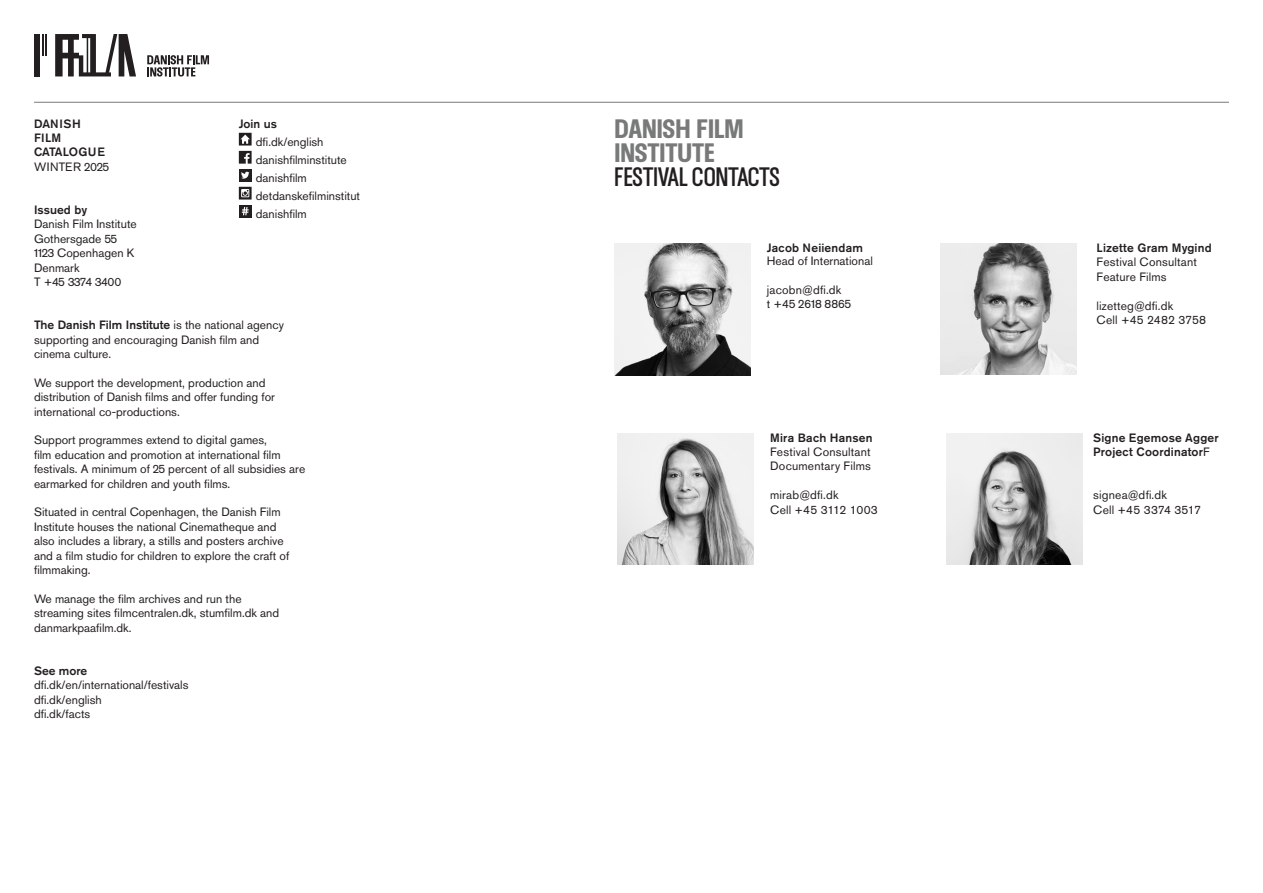
<style>
.page{position:relative;width:1263px;height:893px;background:#fff}
.page>*{position:absolute;margin:0;border:0;box-sizing:border-box;transform-origin:0 0}
.t1{font:700 27px "Hollton";color:#777a79}
.t2{font:27px "Hollton";letter-spacing:-.005em;color:#231f20}
.PETIT_NO_INDENT{font:12px/14.4px "Akzidenz Grotesk Pro";color:#231f20}
.t3{font:500 12px "Akzidenz Grotesk Pro";letter-spacing:.015em;color:#231f20}
.PETIT_NO_INDENT-2{font:12px "Akzidenz Grotesk Pro";letter-spacing:.045em;color:#231f20}
.s1{font-weight:400}
</style>
<div class="page">
<hr style="left:34px;top:102px;width:1195px;height:1px;background:#777a79">
<img style="left:618px;top:433px;width:136px;height:132px">
<img style="left:614px;top:243px;width:136px;height:132px">
<svg style="left:239px;top:133px;width:13px;height:31px"></svg>
<div style="left:239px;top:169px;width:13px;height:13px;background:#231f20"></div>
<svg style="left:241px;top:172px;width:8px;height:7px"></svg>
<svg style="left:239px;top:187px;width:13px;height:13px"></svg>
<div style="left:239px;top:205px;width:13px;height:13px;background:#231f20"></div>
<svg style="left:242px;top:207px;width:7px;height:8px"></svg>
<div style="left:34px;top:34px;width:6px;height:42px;background:#231f20"></div>
<svg style="left:42px;top:34px;width:1px;height:21px"></svg>
<hr style="left:45px;top:34px;width:2px;height:21px;background:#231f20">
<svg style="left:55px;top:34px;width:81px;height:42px"></svg>
<svg style="left:147px;top:55px;width:62px;height:22px"></svg>
<img style="left:941px;top:243px;width:136px;height:132px">
<img style="left:947px;top:433px;width:136px;height:132px">
<p class="t3" style="left:34px;top:116px;width:48px">DANISH</p>
<p class="t3" style="left:34px;top:130px;width:29px">FILM</p>
<p class="t3" style="left:34px;top:144px;width:72px">CATALOGUE</p>
<p class="PETIT_NO_INDENT" style="left:34px;top:159px;width:76px">WINTER 2025</p>
<p class="t3" style="left:34px;top:202px;width:55px">Issued by</p>
<p class="PETIT_NO_INDENT" style="left:34px;top:217px;width:104px">Danish Film Institute</p>
<p class="PETIT_NO_INDENT" style="left:34px;top:231px;width:84px">Gothersgade 55</p>
<p class="PETIT_NO_INDENT" style="left:34px;top:246px;width:102px">1123 Copenhagen K</p>
<p class="PETIT_NO_INDENT" style="left:34px;top:260px;width:47px">Denmark</p>
<p class="PETIT_NO_INDENT" style="left:34px;top:274px;width:89px">T +45 3374 3400</p>
<p class="t3" style="left:34px;top:317px;width:251px">The Danish Film Institute <span class="s1">is the national agency</span></p>
<p class="PETIT_NO_INDENT" style="left:34px;top:332px;width:227px">supporting and encouraging Danish film and</p>
<p class="PETIT_NO_INDENT" style="left:34px;top:346px;width:79px">cinema culture.</p>
<p class="PETIT_NO_INDENT" style="left:34px;top:375px;width:243px">We support the development, production and distribution of Danish films and offer funding for international co-productions.</p>
<p class="PETIT_NO_INDENT" style="left:34px;top:433px;width:273px">Support programmes extend to digital games,<br>film education and promotion at international film festivals. A minimum of 25 percent of all subsidies are earmarked for children and youth films.</p>
<p class="PETIT_NO_INDENT" style="left:34px;top:505px;width:257px">Situated in central Copenhagen, the Danish Film Institute houses the national Cinematheque and also includes a library, a stills and posters archive and a film studio for children to explore the craft of filmmaking.</p>
<p class="PETIT_NO_INDENT" style="left:34px;top:591px;width:247px">We manage the film archives and run the streaming sites filmcentralen.dk, stumfilm.dk and danmarkpaafilm.dk.</p>
<p class="t3" style="left:34px;top:663px;width:55px">See more</p>
<p class="PETIT_NO_INDENT" style="left:34px;top:678px;width:156px">dfi.dk/en/international/festivals</p>
<p class="PETIT_NO_INDENT" style="left:34px;top:692px;width:69px">dfi.dk/english</p>
<p class="PETIT_NO_INDENT" style="left:34px;top:706px;width:58px">dfi.dk/facts</p>
<p class="t3" style="left:239px;top:116px;width:40px">Join us</p>
<p class="PETIT_NO_INDENT" style="left:256px;top:134px;width:69px">dfi.dk/english</p>
<p class="PETIT_NO_INDENT" style="left:256px;top:152px;width:92px">danishfilminstitute</p>
<p class="PETIT_NO_INDENT" style="left:256px;top:170px;width:52px">danishfilm</p>
<p class="PETIT_NO_INDENT" style="left:256px;top:188px;width:106px">detdanskefilminstitut</p>
<p class="PETIT_NO_INDENT" style="left:256px;top:206px;width:52px">danishfilm</p>
<p class="t1" style="left:614px;top:113px;width:131px">DANISH FILM</p>
<p class="t1" style="left:614px;top:137px;width:102px">INSTITUTE</p>
<p class="t2" style="left:614px;top:162px;width:167px">FESTIVAL CONTACTS</p>
<p class="t3" style="left:767px;top:240px;width:98px">Jacob Neiiendam</p>
<p class="PETIT_NO_INDENT" style="left:767px;top:254px;width:108px">Head of International</p>
<p class="PETIT_NO_INDENT" style="left:767px;top:282px;width:76px">jacobn@dfi.dk</p>
<p class="PETIT_NO_INDENT-2" style="left:767px;top:296px;width:86px">t +45 2618 8865</p>
<p class="t3" style="left:770px;top:430px;width:104px">Mira Bach Hansen</p>
<p class="PETIT_NO_INDENT" style="left:770px;top:445px;width:102px">Festival Consultant</p>
<p class="PETIT_NO_INDENT" style="left:770px;top:459px;width:102px">Documentary Films</p>
<p class="PETIT_NO_INDENT" style="left:770px;top:488px;width:70px">mirab@dfi.dk</p>
<p class="PETIT_NO_INDENT" style="left:770px;top:502px;width:109px">Cell +45 3112 1003</p>
<p class="t3" style="left:1096px;top:240px;width:117px">Lizette Gram Mygind</p>
<p class="PETIT_NO_INDENT" style="left:1096px;top:255px;width:102px">Festival Consultant</p>
<p class="PETIT_NO_INDENT" style="left:1096px;top:269px;width:72px">Feature Films</p>
<p class="PETIT_NO_INDENT" style="left:1096px;top:298px;width:78px">lizetteg@dfi.dk</p>
<p class="PETIT_NO_INDENT" style="left:1096px;top:313px;width:111px">Cell +45 2482 3758</p>
<p class="t3" style="left:1093px;top:430px;width:127px">Signe Egemose Agger</p>
<p class="t3" style="left:1093px;top:444px;width:118px">Project Coordinator<span class="s1">F</span></p>
<p class="PETIT_NO_INDENT" style="left:1093px;top:488px;width:75px">signea@dfi.dk</p>
<p class="PETIT_NO_INDENT" style="left:1093px;top:502px;width:109px">Cell +45 3374 3517</p>
</div>
